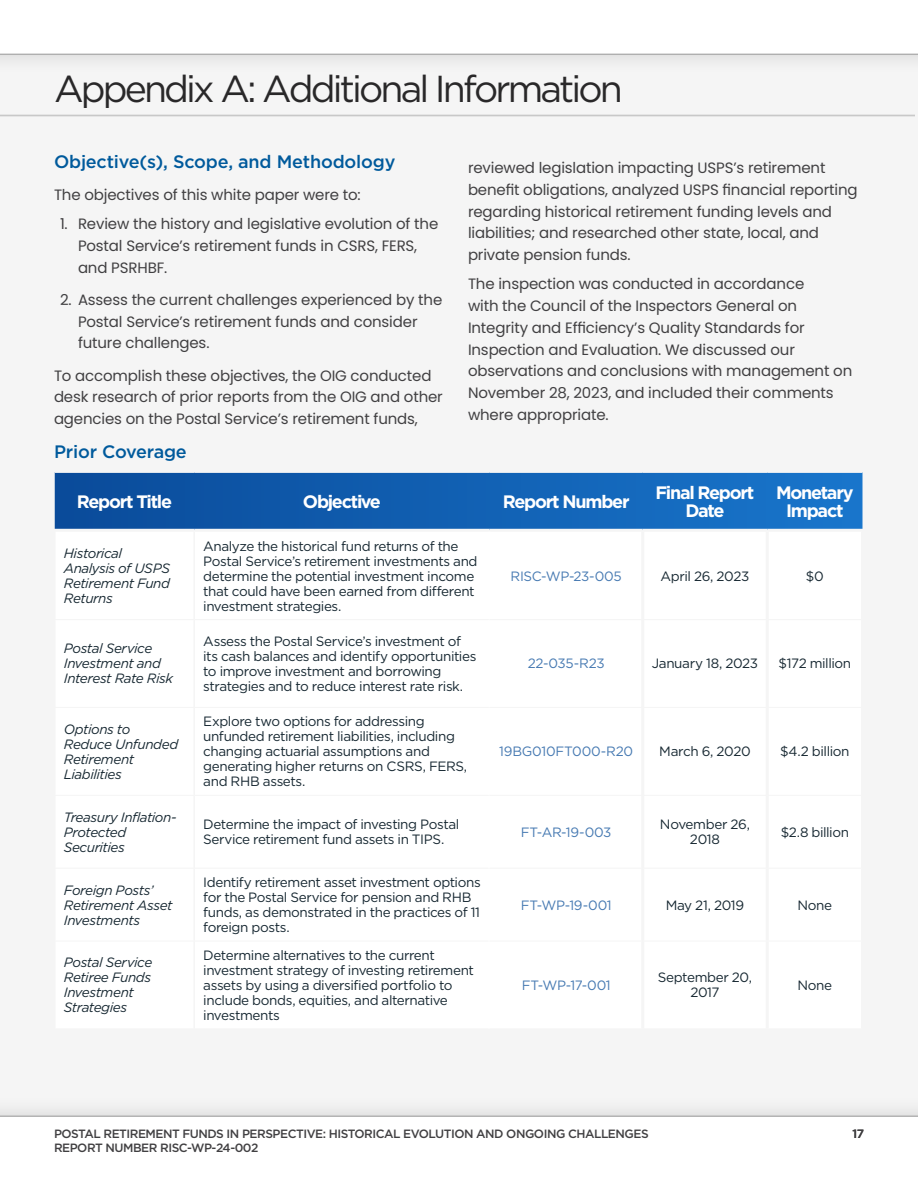
<style>
.page{position:relative;width:918px;height:1188px;background:#fff}
.page>*{position:absolute;margin:0;border:0;box-sizing:border-box;transform-origin:0 0}
.t1{font:37.5px "Gotham";letter-spacing:-.075em;color:#292829}
.t2{font:700 18px/18px "Gotham";letter-spacing:-.07em;color:#fff;text-align:center}
.t3{font:500 18px "Gotham";letter-spacing:-.01em;color:#005a9c}
.t4{font:15px/21.8px "Poppins";letter-spacing:-.01em;color:#414042}
.t5{font:13.5px/15px "Gotham";letter-spacing:-.03em;color:#172832}
.t6{font:italic 13.5px/15px "Gotham";letter-spacing:-.03em;color:#172832}
.t7{font:13.5px "Gotham";letter-spacing:-.02em;color:#477ab2}
.t8{font:500 12px "Gotham";letter-spacing:-.04em;color:#414042}
</style>
<div class="page">
<div style="left:0;top:22px;width:918px;height:1121px;background:#f5f5f5"></div>
<div style="left:0;top:0;width:918px;height:75px;background:#eee"></div>
<div style="left:0;top:0;width:918px;height:54px;background:#fff"></div>
<div style="left:0;top:1095px;width:918px;height:93px;background:#efefef"></div>
<div style="left:0;top:1116px;width:918px;height:72px;background:#fff"></div>
<div style="left:0;top:106px;width:918px;height:19px;background:#000;opacity:.2"></div>
<hr style="left:0;top:115px;width:915px;height:1px;background:#3e3e3e">
<hr style="left:0;top:116px;width:915px;height:1px;background:#3e3e3e">
<svg style="left:55px;top:473px;width:807px;height:56px;background:#1260b2"></svg>
<hr style="left:488px;top:532px;width:3px;height:87px;background:#fff">
<hr style="left:488px;top:620px;width:3px;height:87px;background:#fff">
<hr style="left:488px;top:708px;width:3px;height:87px;background:#fff">
<hr style="left:488px;top:796px;width:3px;height:72px;background:#fff">
<hr style="left:488px;top:869px;width:3px;height:72px;background:#fff">
<hr style="left:488px;top:941px;width:3px;height:88px;background:#fff">
<hr style="left:490px;top:941px;width:153px;height:1px;background:#f5f5f5">
<h1 class="t1" style="left:54px;top:68px;width:570px">Appendix A: Additional Information</h1>
<h2 class="t3" style="left:54px;top:151px;width:343px">Objective(s), Scope, and Methodology</h2>
<p class="t4" style="left:54px;top:184px;width:308px">The objectives of this white paper were to:</p>
<p class="t4" style="left:78px;top:213px;width:362px;text-indent:-18px">1. Review the history and legislative evolution of the<br>Postal Service’s retirement funds in CSRS, FERS, and PSRHBF.</p>
<p class="t4" style="left:78px;top:289px;width:366px;text-indent:-18px">2. Assess the current challenges experienced by the<br>Postal Service’s retirement funds and consider future challenges.</p>
<p class="t4" style="left:54px;top:365px;width:390px">To accomplish these objectives, the OIG conducted desk research of prior reports from the OIG and other agencies on the Postal Service’s retirement funds,</p>
<p class="t4" style="left:468px;top:157px;width:391px">reviewed legislation impacting USPS’s retirement benefit obligations, analyzed USPS financial reporting regarding historical retirement funding levels and liabilities; and researched other state, local, and private pension funds.</p>
<p class="t4" style="left:468px;top:273px;width:386px">The inspection was conducted in accordance<br>with the Council of the Inspectors General on Integrity and Efficiency’s Quality Standards for Inspection and Evaluation. We discussed our observations and conclusions with management on November 28, 2023, and included their comments where appropriate.</p>
<h2 class="t3" style="left:54px;top:441px;width:134px">Prior Coverage</h2>
<h2 class="t2" style="left:77px;top:492px;width:97px">Report Title</h2>
<h2 class="t2" style="left:303px;top:492px;width:80px">Objective</h2>
<h2 class="t2" style="left:503px;top:492px;width:128px">Report Number</h2>
<h2 class="t2" style="left:656px;top:483px;width:100px">Final Report<br>Date</h2>
<h2 class="t2" style="left:776px;top:483px;width:79px">Monetary<br>Impact</h2>
<p class="t6" style="left:64px;top:546px;width:108px">Historical<br>Analysis of USPS<br>Retirement Fund<br>Returns</p>
<p class="t5" style="left:203px;top:538px;width:276px">Analyze the historical fund returns of the Postal Service’s retirement investments and determine the potential investment income that could have been earned from different investment strategies.</p>
<p class="t7" style="left:511px;top:568px;width:113px">RISC-WP-23-005</p>
<p class="t5" style="left:661px;top:568px;width:90px">April 26, 2023</p>
<p class="t5" style="left:806px;top:568px;width:19px">$0</p>
<p class="t6" style="left:64px;top:641px;width:111px">Postal Service<br>Investment and<br>Interest Rate Risk</p>
<p class="t5" style="left:203px;top:633px;width:275px">Assess the Postal Service’s investment of its cash balances and identify opportunities to improve investment and borrowing strategies and to reduce interest rate risk.</p>
<p class="t6" style="left:64px;top:722px;width:116px">Options to<br>Reduce Unfunded<br>Retirement<br>Liabilities</p>
<p class="t5" style="left:203px;top:714px;width:266px">Explore two options for addressing unfunded retirement liabilities, including changing actuarial assumptions and generating higher returns on CSRS, FERS, and RHB assets.</p>
<p class="t7" style="left:528px;top:656px;width:79px">22-035-R23</p>
<p class="t5" style="left:652px;top:656px;width:108px">January 18, 2023</p>
<p class="t5" style="left:778px;top:656px;width:74px">$172 million</p>
<p class="t7" style="left:499px;top:744px;width:135px">19BG010FT000-R20</p>
<p class="t5" style="left:659px;top:744px;width:93px">March 6, 2020</p>
<p class="t5" style="left:780px;top:744px;width:71px">$4.2 billion</p>
<p class="t6" style="left:64px;top:809px;width:114px">Treasury Inflation-<br>Protected<br>Securities</p>
<p class="t5" style="left:203px;top:817px;width:258px">Determine the impact of investing Postal<br>Service retirement fund assets in TIPS.</p>
<p class="t7" style="left:521px;top:824px;width:92px">FT-AR-19-003</p>
<p class="t5" style="left:660px;top:817px;width:92px;text-align:center">November 26,<br>2018</p>
<p class="t5" style="left:781px;top:824px;width:70px">$2.8 billion</p>
<p class="t6" style="left:64px;top:882px;width:110px">Foreign Posts’<br>Retirement Asset<br>Investments</p>
<p class="t5" style="left:203px;top:875px;width:279px">Identify retirement asset investment options for the Postal Service for pension and RHB funds, as demonstrated in the practices of 11 foreign posts.</p>
<p class="t7" style="left:521px;top:897px;width:92px">FT-WP-19-001</p>
<p class="t5" style="left:666px;top:897px;width:80px">May 21, 2019</p>
<p class="t5" style="left:798px;top:897px;width:36px">None</p>
<p class="t6" style="left:64px;top:955px;width:90px">Postal Service<br>Retiree Funds<br>Investment<br>Strategies</p>
<p class="t5" style="left:203px;top:947px;width:272px">Determine alternatives to the current investment strategy of investing retirement assets by using a diversified portfolio to include bonds, equities, and alternative investments</p>
<p class="t7" style="left:522px;top:978px;width:90px">FT-WP-17-001</p>
<p class="t5" style="left:658px;top:970px;width:96px;text-align:center">September 20,<br>2017</p>
<p class="t5" style="left:798px;top:977px;width:36px">None</p>
<p class="t8" style="left:54px;top:1127px;width:596px">POSTAL RETIREMENT FUNDS IN PERSPECTIVE: HISTORICAL EVOLUTION AND ONGOING CHALLENGES</p>
<p class="t8" style="left:852px;top:1127px;width:13px">17</p>
<p class="t8" style="left:54px;top:1141px;width:206px">REPORT NUMBER RISC-WP-24-002</p>
</div>
